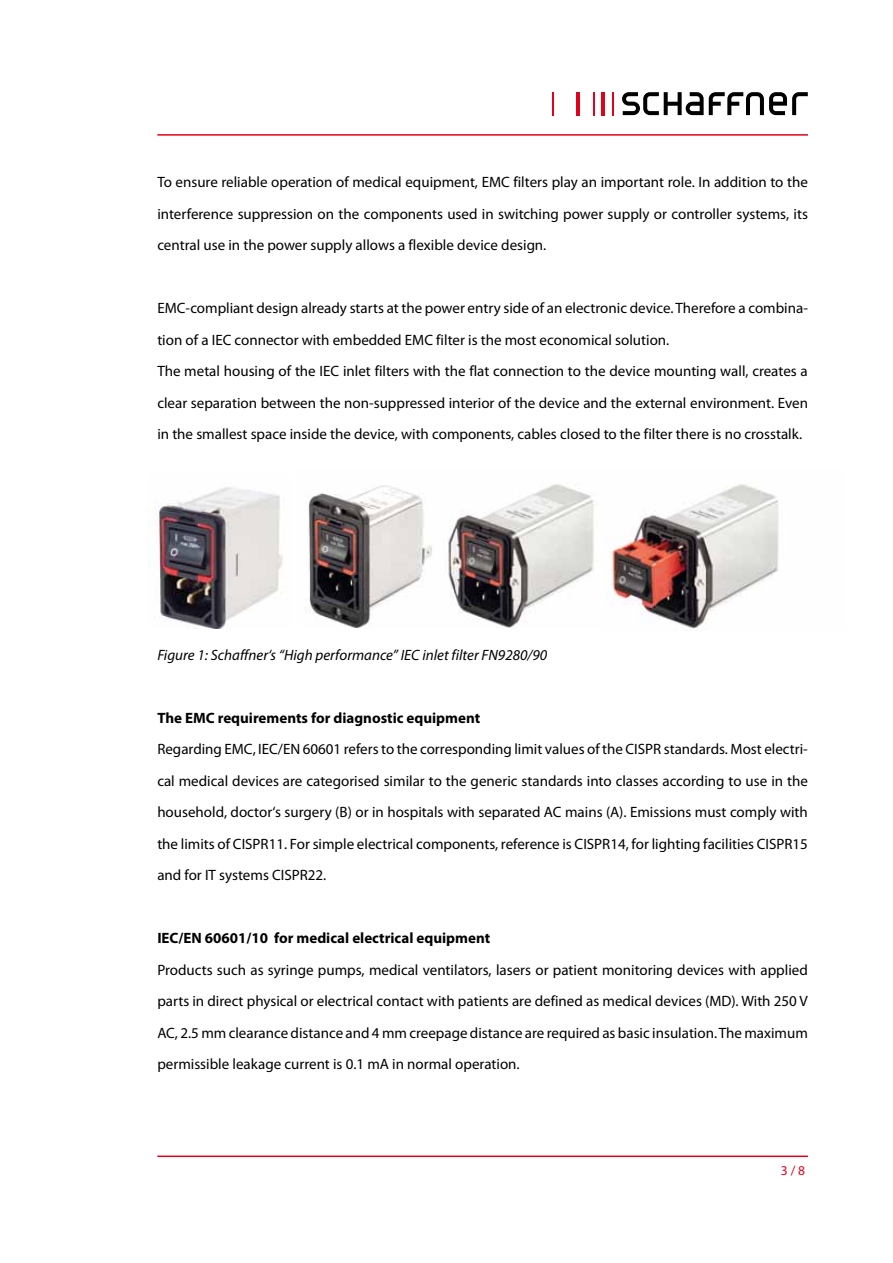
<style>
.page{position:relative;width:893px;height:1263px;background:#fff}
.page>*{position:absolute;margin:0;border:0;box-sizing:border-box;transform-origin:0 0}
.t1{font:15px/31.5px "Myriad Pro";color:#000;text-align:justify}
.t2{font:700 15px "Myriad Pro";color:#000}
.t3{font:italic 15px "Myriad Pro";color:#000}
.t4{font:13.5px "Myriad Pro";color:#e2001a}
</style>
<div class="page">
<hr style="left:157px;top:134px;width:651px;height:2px;background:#e2001a">
<hr style="left:157px;top:1155px;width:651px;height:2px;background:#e2001a">
<hr style="left:601px;top:92px;width:4px;height:23px;background:#e2001a">
<hr style="left:612px;top:92px;width:2px;height:23px;background:#e2001a">
<hr style="left:593px;top:92px;width:2px;height:23px;background:#e2001a">
<hr style="left:576px;top:92px;width:3px;height:23px;background:#e2001a">
<hr style="left:552px;top:92px;width:2px;height:23px;background:#e2001a">
<svg style="left:622px;top:92px;width:186px;height:23px"></svg>
<img style="left:306px;top:484px;width:300px;height:144px">
<img style="left:149px;top:487px;width:134px;height:141px">
<img style="left:606px;top:484px;width:173px;height:147px">
<p class="t1" style="left:157px;top:167px;width:652px">To ensure reliable operation of medical equipment, EMC filters play an important role. In addition to the interference suppression on the components used in switching power supply or controller systems, its central use in the power supply allows a flexible device design.</p>
<p class="t1" style="left:157px;top:293px;width:652px;text-align:left">EMC-compliant design already starts at the power entry side of an electronic device. Therefore a combina&shy;tion of a IEC connector with embedded EMC filter is the most economical solution.<br>The metal housing of the IEC inlet filters with the flat connection to the device mounting wall, creates a clear separation between the non-suppressed interior of the device and the external environment. Even in the smallest space inside the device, with components, cables closed to the filter there is no crosstalk.</p>
<p class="t3" style="left:157px;top:646px;width:391px">Figure 1: Schaffner‘s “High performance” IEC inlet filter FN9280/90</p>
<p class="t2" style="left:157px;top:709px;width:324px">The EMC requirements for diagnostic equipment</p>
<p class="t1" style="left:157px;top:734px;width:652px">Regarding EMC, IEC/EN 60601 refers to the corresponding limit values of the CISPR standards. Most electri&shy;cal medical devices are categorised similar to the generic standards into classes according to use in the household, doctor‘s surgery (B) or in hospitals with separated AC mains (A). Emissions must comply with the limits of CISPR11. For simple electrical components, reference is CISPR14, for lighting facilities CISPR15 and for IT systems CISPR22.</p>
<p class="t2" style="left:157px;top:930px;width:334px">IEC/EN 60601/10 for medical electrical equipment</p>
<p class="t1" style="left:157px;top:954px;width:652px">Products such as syringe pumps, medical ventilators, lasers or patient monitoring devices with applied parts in direct physical or electrical contact with patients are defined as medical devices (MD). With 250 V AC, 2.5 mm clearance distance and 4 mm creepage distance are required as basic insulation. The maximum permissible leakage current is 0.1 mA in normal operation.</p>
<p class="t4" style="left:781px;top:1163px;width:26px">3 / 8</p>
</div>
